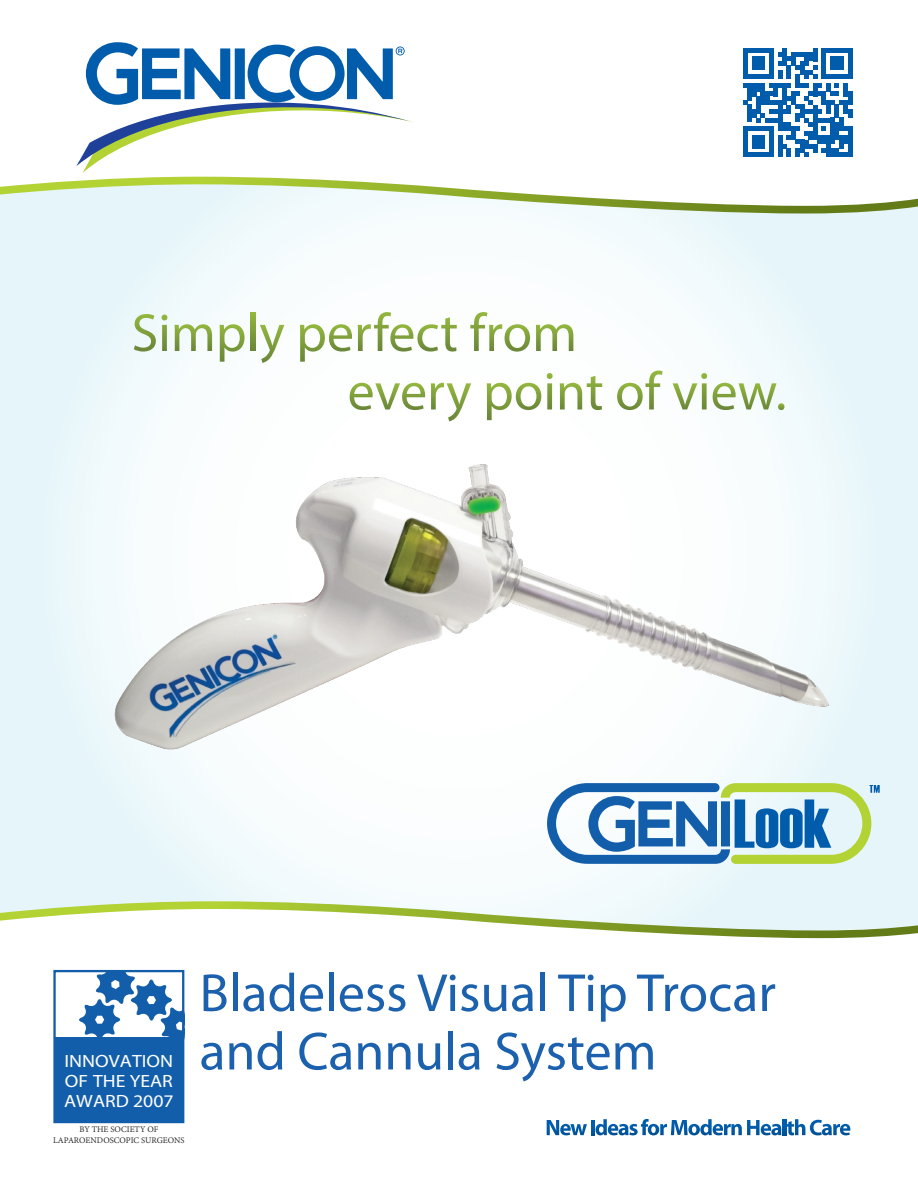
<style>
.page{position:relative;width:918px;height:1188px;background:#fff}
.page>*{position:absolute;margin:0;border:0;box-sizing:border-box;transform-origin:0 0}
.t1{font:54px/58.5px "Myriad Pro";color:#1c61ae}
.t2{font:17.85px/20.4px "Myriad Pro";color:#fff;text-align:justify;scale:1.11 1}
.t3{font:9.3px/10.5px "Adobe Devanagari";color:#211e1e;text-align:center}
</style>
<div class="page">
<div style="left:0;top:170px;width:918px;height:771px;background:linear-gradient(to right,#f0f9fc,#f0f9fc)"></div>
<svg style="left:0;top:938px;width:918px;height:198px"></svg>
<svg style="left:56px;top:973px;width:125px;height:64px"></svg>
<div style="left:55px;top:1037px;width:128px;height:85px;background:#135eab"></div>
<div style="left:53px;top:970px;width:131px;height:153px;border:2px solid #135eab"></div>
<svg style="left:0;top:901px;width:918px;height:37px"></svg>
<svg style="left:547px;top:1120px;width:40px;height:15px"></svg>
<svg style="left:591px;top:1120px;width:3px;height:15px"></svg>
<svg style="left:596px;top:1119px;width:185px;height:16px"></svg>
<svg style="left:783px;top:1119px;width:3px;height:16px"></svg>
<svg style="left:787px;top:1119px;width:63px;height:16px"></svg>
<svg style="left:134px;top:314px;width:22px;height:14px"></svg>
<svg style="left:162px;top:315px;width:5px;height:13px"></svg>
<svg style="left:175px;top:324px;width:37px;height:4px"></svg>
<svg style="left:220px;top:324px;width:25px;height:4px"></svg>
<hr style="left:251px;top:313px;width:4px;height:38px;background:#8bad3d">
<svg style="left:260px;top:325px;width:24px;height:3px"></svg>
<svg style="left:300px;top:324px;width:52px;height:4px"></svg>
<svg style="left:358px;top:312px;width:99px;height:16px"></svg>
<svg style="left:470px;top:312px;width:60px;height:16px"></svg>
<svg style="left:536px;top:324px;width:37px;height:4px"></svg>
<svg style="left:850px;top:783px;width:30px;height:81px;background:#d2e8c3"></svg>
<img style="left:70px;top:328px;width:780px;height:585px">
<svg style="left:0;top:42px;width:918px;height:172px"></svg>
<hr style="left:848px;top:127px;width:4px;height:30px;background:#015dab">
<p class="t2" style="left:64px;top:1050px;width:100px">INNOVATION OF THE YEAR AWARD 2007</p>
<p class="t3" style="left:53px;top:1125px;width:133px">BY THE SOCIETY OF<br>LAPAROENDOSCOPIC SURGEONS</p>
<p class="t1" style="left:200px;top:963px;width:578px">Bladeless Visual Tip Trocar and Cannula System</p>
</div>
